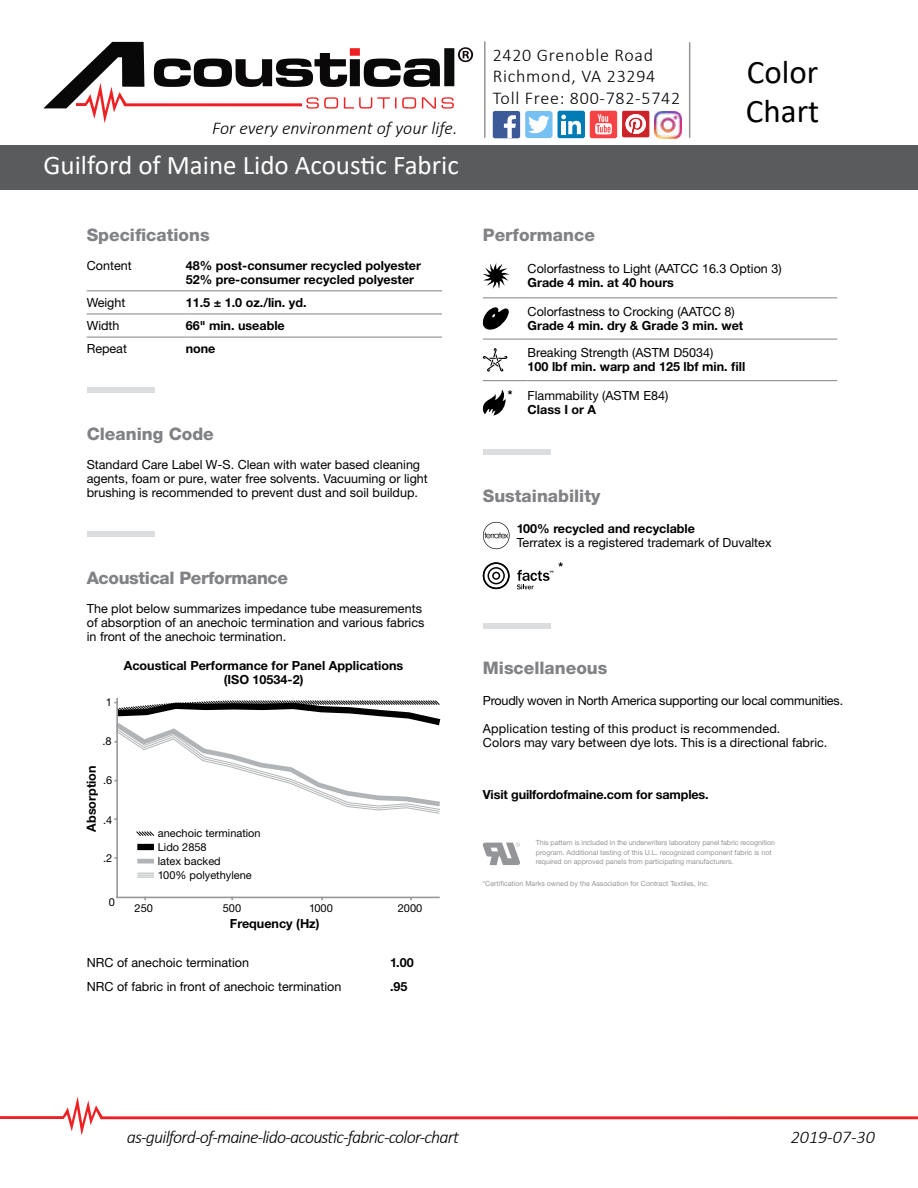
<style>
.page{position:relative;width:918px;height:1188px;background:#fff}
.page>*{position:absolute;margin:0;border:0;box-sizing:border-box;transform-origin:0 0}
.t1{font:33px/39.6px "Calibri";color:#000}
.t2{font:27px "Calibri";color:#fff}
.t3{font:italic 300 18px "Calibri";letter-spacing:-.045em;color:#000}
.t4{font:300 18px/21.6px "Calibri";letter-spacing:.04em;color:#000}
.t5{font:italic 300 18px "Calibri";color:#000}
.t6{font:800 17.25px "Helvetica Neue LT Std";color:#808285}
.t7{font:800 17.25px "Helvetica Neue LT Std";letter-spacing:-.02em;color:#808285}
.t8{font:12.6px/14.1px "Helvetica Neue LT Std";color:#000}
.t9{font:700 12.6px/14.1px "Helvetica Neue LT Std";color:#000}
.t10{font:10.95px/14.1px "Helvetica Neue LT Std";color:#000}
.t11{font:7.05px/9.4px "Helvetica Neue LT Std";color:#939598}
</style>
<div class="page">
<div style="left:0;top:145px;width:918px;height:45px;background:#5a5b5d"></div>
<svg style="left:0;top:1097px;width:918px;height:38px"></svg>
<hr style="left:484px;top:42px;width:2px;height:95px;background:#939598">
<hr style="left:689px;top:43px;width:1px;height:94px;background:#939598">
<svg style="left:622px;top:111px;width:27px;height:26px"></svg>
<div style="left:493px;top:111px;width:27px;height:27px;background:#3c5a98;border-radius:2px"></div>
<svg style="left:504px;top:115px;width:12px;height:24px"></svg>
<img style="left:654px;top:111px;width:28px;height:28px">
<div style="left:557px;top:111px;width:28px;height:27px;background:#017bb5;border-radius:2px"></div>
<svg style="left:561px;top:115px;width:20px;height:19px"></svg>
<svg style="left:525px;top:111px;width:28px;height:27px"></svg>
<div style="left:590px;top:111px;width:27px;height:27px;background:#f64346;border-radius:2px"></div>
<svg style="left:595px;top:114px;width:17px;height:20px"></svg>
<svg style="left:43px;top:42px;width:430px;height:81px"></svg>
<hr style="left:87px;top:291px;width:99px;height:1px;background:#808285">
<hr style="left:186px;top:291px;width:256px;height:1px;background:#808285">
<hr style="left:87px;top:314px;width:99px;height:1px;background:#808285">
<hr style="left:186px;top:314px;width:256px;height:1px;background:#808285">
<hr style="left:87px;top:337px;width:99px;height:1px;background:#808285">
<hr style="left:186px;top:337px;width:256px;height:1px;background:#808285">
<hr style="left:483px;top:298px;width:45px;height:1px;background:#808285">
<hr style="left:528px;top:298px;width:309px;height:1px;background:#808285">
<hr style="left:483px;top:339px;width:45px;height:1px;background:#808285">
<hr style="left:528px;top:339px;width:309px;height:1px;background:#808285">
<hr style="left:483px;top:380px;width:45px;height:1px;background:#808285">
<hr style="left:528px;top:380px;width:309px;height:1px;background:#808285">
<svg style="left:483px;top:263px;width:26px;height:26px"></svg>
<svg style="left:482px;top:307px;width:27px;height:23px"></svg>
<svg style="left:483px;top:348px;width:24px;height:24px"></svg>
<svg style="left:482px;top:390px;width:30px;height:26px"></svg>
<hr style="left:116px;top:698px;width:2px;height:200px;background:#939598">
<hr style="left:116px;top:897px;width:324px;height:1px;background:#939598">
<svg style="left:114px;top:699px;width:327px;height:121px"></svg>
<div style="left:137px;top:844px;width:17px;height:6px;background:#000"></div>
<svg style="left:136px;top:831px;width:19px;height:5px"></svg>
<svg style="left:137px;top:873px;width:17px;height:5px"></svg>
<div style="left:137px;top:859px;width:17px;height:5px;background:#b1b4b6"></div>
<svg style="left:483px;top:843px;width:37px;height:22px"></svg>
<div style="left:87px;top:387px;width:68px;height:6px;background:#dcddde"></div>
<div style="left:87px;top:532px;width:68px;height:5px;background:#dcddde"></div>
<div style="left:483px;top:449px;width:68px;height:6px;background:#dcddde"></div>
<div style="left:483px;top:624px;width:68px;height:5px;background:#dcddde"></div>
<svg style="left:483px;top:522px;width:27px;height:27px"></svg>
<svg style="left:483px;top:562px;width:27px;height:27px"></svg>
<svg style="left:517px;top:562px;width:46px;height:27px"></svg>
<h3 class="t5" style="left:212px;top:116px;width:247px">For every environment of your life.</h3>
<h2 class="t2" style="left:44px;top:146px;width:417px">Guilford of Maine Lido Acoustic Fabric</h2>
<h3 class="t6" style="left:87px;top:224px;width:124px">Specifications</h3>
<p class="t8" style="left:87px;top:258px;width:46px">Content</p>
<p class="t9" style="left:186px;top:258px;width:237px">48% post-consumer recycled polyester<br>52% pre-consumer recycled polyester</p>
<p class="t8" style="left:87px;top:295px;width:40px">Weight</p>
<p class="t9" style="left:186px;top:295px;width:122px">11.5 ± 1.0 oz./lin. yd.</p>
<p class="t8" style="left:87px;top:318px;width:34px">Width</p>
<p class="t9" style="left:186px;top:318px;width:101px">66" min. useable</p>
<p class="t8" style="left:87px;top:341px;width:42px">Repeat</p>
<p class="t9" style="left:186px;top:341px;width:31px">none</p>
<h3 class="t6" style="left:87px;top:424px;width:129px">Cleaning Code</h3>
<p class="t8" style="left:87px;top:457px;width:343px">Standard Care Label W-S. Clean with water based cleaning agents, foam or pure, water free solvents. Vacuuming or light brushing is recommended to prevent dust and soil buildup.</p>
<h3 class="t7" style="left:87px;top:567px;width:203px">Acoustical Performance</h3>
<p class="t8" style="left:87px;top:601px;width:339px">The plot below summarizes impedance tube measurements of absorption of an anechoic termination and various fabrics in front of the anechoic termination.</p>
<p class="t10" style="left:106px;top:695px;width:8px">1</p>
<p class="t9" style="left:124px;top:658px;width:281px;text-align:center">Acoustical Performance for Panel Applications (ISO 10534-2)</p>
<p class="t10" style="left:103px;top:734px;width:11px">.8</p>
<p class="t10" style="left:103px;top:773px;width:11px">.6</p>
<p class="t10" style="left:103px;top:813px;width:11px">.4</p>
<p class="t10" style="left:103px;top:851px;width:11px">.2</p>
<p class="t10" style="left:109px;top:895px;width:8px">0</p>
<p class="t9" style="left:84px;top:832px;width:68px;rotate:-90deg">Absorption</p>
<p class="t10" style="left:158px;top:826px;width:104px">anechoic termination<br>Lido 2858<br>latex backed<br>100% polyethylene</p>
<p class="t10" style="left:135px;top:901px;width:20px">250</p>
<p class="t10" style="left:223px;top:901px;width:20px">500</p>
<p class="t10" style="left:309px;top:901px;width:25px">1000</p>
<p class="t9" style="left:230px;top:917px;width:91px">Frequency (Hz)</p>
<p class="t10" style="left:398px;top:901px;width:26px">2000</p>
<p class="t8" style="left:87px;top:956px;width:164px">NRC of anechoic termination</p>
<p class="t9" style="left:390px;top:956px;width:25px">1.00</p>
<p class="t8" style="left:87px;top:979px;width:256px">NRC of fabric in front of anechoic termination</p>
<p class="t9" style="left:390px;top:979px;width:19px">.95</p>
<h3 class="t4" style="left:493px;top:44px;width:189px">2420 Grenoble Road<br>Richmond, VA 23294<br>Toll Free: 800-782-5742</h3>
<h1 class="t1" style="left:746px;top:51px;width:75px">Color<br>Chart</h1>
<h3 class="t6" style="left:483px;top:224px;width:114px">Performance</h3>
<p class="t8" style="left:528px;top:261px;width:256px">Colorfastness to Light (AATCC 16.3 Option 3)</p>
<p class="t9" style="left:528px;top:275px;width:148px">Grade 4 min. at 40 hours</p>
<p class="t8" style="left:528px;top:304px;width:209px">Colorfastness to Crocking (AATCC 8)</p>
<p class="t9" style="left:528px;top:318px;width:217px">Grade 4 min. dry &amp; Grade 3 min. wet</p>
<p class="t8" style="left:528px;top:346px;width:187px">Breaking Strength (ASTM D5034)</p>
<p class="t9" style="left:528px;top:360px;width:219px">100 lbf min. warp and 125 lbf min. fill</p>
<p class="t8" style="left:528px;top:388px;width:142px">Flammability (ASTM E84)</p>
<p class="t9" style="left:528px;top:402px;width:70px">Class I or A</p>
<h3 class="t6" style="left:483px;top:486px;width:119px">Sustainability</h3>
<p class="t9" style="left:517px;top:521px;width:180px">100% recycled and recyclable</p>
<p class="t8" style="left:517px;top:535px;width:256px">Terratex is a registered trademark of Duvaltex</p>
<h3 class="t6" style="left:483px;top:658px;width:126px">Miscellaneous</h3>
<p class="t8" style="left:483px;top:693px;width:362px">Proudly woven in North America supporting our local communities.</p>
<p class="t8" style="left:483px;top:721px;width:346px">Application testing of this product is recommended.<br>Colors may vary between dye lots. This is a directional fabric.</p>
<p class="t9" style="left:483px;top:788px;width:227px">Visit guilfordofmaine.com for samples.</p>
<p class="t11" style="left:536px;top:838px;width:241px">This pattern is included in the underwriters laboratory panel fabric recognition program. Additional testing of this U.L. recognized component fabric is not required on approved panels from participating manufacturers.</p>
<p class="t11" style="left:483px;top:879px;width:228px">*Certification Marks owned by the Association for Contract Textiles, Inc.</p>
<h3 class="t3" style="left:127px;top:1126px;width:334px">as-guilford-of-maine-lido-acoustic-fabric-color-chart</h3>
<h3 class="t3" style="left:791px;top:1126px;width:86px">2019-07-30</h3>
</div>
